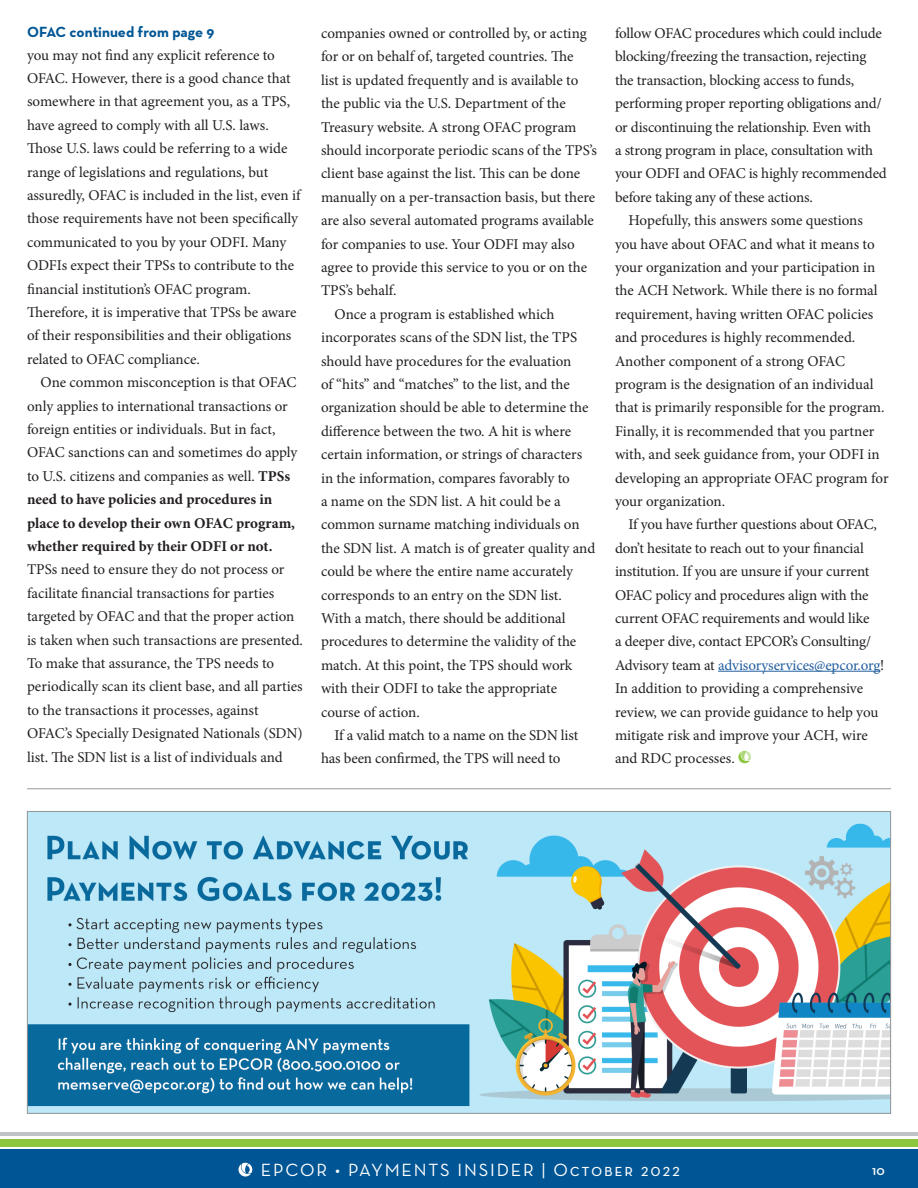
<style>
.page{position:relative;width:918px;height:1188px;background:#fff}
.page>*{position:absolute;margin:0;border:0;box-sizing:border-box;transform-origin:0 0}
.t1{font:18px "Neutraface Text";letter-spacing:.1em;color:#fff}
.t2{font:15px/23.4px "Minion Pro";letter-spacing:-.005em;color:#231f20}
.t3{font:15px "Minion Pro";letter-spacing:-.01em;color:#215e9e}
.t4{font:700 15px "Neutraface Text";color:#005695}
.t5{font:600 13.5px "Neutraface Text";color:#fff}
.s1{font-weight:700}
.s2{color:#231f20}
</style>
<div class="page">
<div style="left:0;top:1149px;width:918px;height:39px;background:#005695"></div>
<hr style="left:0;top:1133px;width:918px;height:3px;background:#bfc3c7">
<div style="left:0;top:1139px;width:918px;height:7px;background:#8dc63f"></div>
<svg style="left:238px;top:1163px;width:14px;height:14px"></svg>
<hr style="left:718px;top:671px;width:162px;height:1px;background:#215e9e">
<svg style="left:738px;top:751px;width:13px;height:12px"></svg>
<hr style="left:27px;top:788px;width:864px;height:1px;background:#949ca1">
<img style="left:29px;top:813px;width:860px;height:299px">
<p class="t4" style="left:27px;top:23px;width:189px">OFAC continued from page 9</p>
<p class="t2" style="left:27px;top:43px;width:275px">you may not find any explicit reference to OFAC. However, there is a good chance that somewhere in that agreement you, as a TPS, have agreed to comply with all U.S. laws.<br>Those U.S. laws could be referring to a wide range of legislations and regulations, but assuredly, OFAC is included in the list, even if those requirements have not been specifically communicated to you by your ODFI. Many ODFIs expect their TPSs to contribute to the financial institution’s OFAC program.<br>Therefore, it is imperative that TPSs be aware of their responsibilities and their obligations related to OFAC compliance.</p>
<p class="t2" style="left:27px;top:371px;width:272px;text-indent:14px">One common misconception is that OFAC only applies to international transactions or foreign entities or individuals. But in fact, OFAC sanctions can and sometimes do apply to U.S. citizens and companies as well. <span class="s1">TPSs need to have policies and procedures in place to develop their own OFAC program, whether required by their ODFI or not.</span></p>
<p class="t2" style="left:27px;top:558px;width:277px">TPSs need to ensure they do not process or facilitate financial transactions for parties targeted by OFAC and that the proper action is taken when such transactions are presented.<br>To make that assurance, the TPS needs to periodically scan its client base, and all parties to the transactions it processes, against OFAC’s Specially Designated Nationals (SDN) list. The SDN list is a list of individuals and</p>
<p class="t2" style="left:321px;top:21px;width:267px">companies owned or controlled by, or acting</p>
<p class="t2" style="left:321px;top:45px;width:254px">for or on behalf of, targeted countries. The</p>
<p class="t2" style="left:321px;top:68px;width:259px">list is updated frequently and is available to</p>
<p class="t2" style="left:321px;top:92px;width:246px">the public via the U.S. Department of the</p>
<p class="t2" style="left:321px;top:115px;width:257px">Treasury website. A strong OFAC program</p>
<p class="t2" style="left:321px;top:138px;width:277px">should incorporate periodic scans of the TPS’s</p>
<p class="t2" style="left:321px;top:162px;width:261px">client base against the list. This can be done</p>
<p class="t2" style="left:321px;top:185px;width:276px">manually on a per-transaction basis, but there</p>
<p class="t2" style="left:321px;top:209px;width:274px">are also several automated programs available</p>
<p class="t2" style="left:321px;top:232px;width:255px">for companies to use. Your ODFI may also</p>
<p class="t2" style="left:321px;top:255px;width:268px">agree to provide this service to you or on the</p>
<p class="t2" style="left:321px;top:279px;width:77px">TPS’s behalf.</p>
<p class="t2" style="left:334px;top:302px;width:221px">Once a program is established which</p>
<p class="t2" style="left:321px;top:326px;width:258px">incorporates scans of the SDN list, the TPS</p>
<p class="t2" style="left:321px;top:349px;width:252px">should have procedures for the evaluation</p>
<p class="t2" style="left:321px;top:372px;width:250px">of “hits” and “matches” to the list, and the</p>
<p class="t2" style="left:321px;top:396px;width:269px">organization should be able to determine the</p>
<p class="t2" style="left:321px;top:419px;width:252px">difference between the two. A hit is where</p>
<p class="t2" style="left:321px;top:443px;width:263px">certain information, or strings of characters</p>
<p class="t2" style="left:321px;top:466px;width:250px">in the information, compares favorably to</p>
<p class="t2" style="left:321px;top:489px;width:241px">a name on the SDN list. A hit could be a</p>
<p class="t2" style="left:321px;top:513px;width:260px">common surname matching individuals on</p>
<p class="t2" style="left:321px;top:536px;width:276px">the SDN list. A match is of greater quality and</p>
<p class="t2" style="left:321px;top:560px;width:254px">could be where the entire name accurately</p>
<p class="t2" style="left:321px;top:583px;width:242px">corresponds to an entry on the SDN list.</p>
<p class="t2" style="left:321px;top:606px;width:246px">With a match, there should be additional</p>
<p class="t2" style="left:321px;top:630px;width:257px">procedures to determine the validity of the</p>
<p class="t2" style="left:321px;top:653px;width:253px">match. At this point, the TPS should work</p>
<p class="t2" style="left:321px;top:677px;width:238px">with their ODFI to take the appropriate</p>
<p class="t2" style="left:321px;top:700px;width:100px">course of action.</p>
<p class="t2" style="left:334px;top:723px;width:245px">If a valid match to a name on the SDN list</p>
<p class="t2" style="left:321px;top:747px;width:241px">has been confirmed, the TPS will need to</p>
<p class="t2" style="left:615px;top:21px;width:268px">follow OFAC procedures which could include</p>
<p class="t2" style="left:615px;top:45px;width:253px">blocking/freezing the transaction, rejecting</p>
<p class="t2" style="left:615px;top:68px;width:241px">the transaction, blocking access to funds,</p>
<p class="t2" style="left:615px;top:92px;width:268px">performing proper reporting obligations and/</p>
<p class="t2" style="left:615px;top:115px;width:258px">or discontinuing the relationship. Even with</p>
<p class="t2" style="left:615px;top:138px;width:260px">a strong program in place, consultation with</p>
<p class="t2" style="left:615px;top:162px;width:273px">your ODFI and OFAC is highly recommended</p>
<p class="t2" style="left:615px;top:185px;width:199px">before taking any of these actions.</p>
<p class="t2" style="left:628px;top:209px;width:236px">Hopefully, this answers some questions</p>
<p class="t2" style="left:615px;top:232px;width:261px">you have about OFAC and what it means to</p>
<p class="t2" style="left:615px;top:255px;width:262px">your organization and your participation in</p>
<p class="t2" style="left:615px;top:279px;width:264px">the ACH Network. While there is no formal</p>
<p class="t2" style="left:615px;top:302px;width:260px">requirement, having written OFAC policies</p>
<p class="t2" style="left:615px;top:326px;width:242px">and procedures is highly recommended.</p>
<p class="t2" style="left:615px;top:349px;width:232px">Another component of a strong OFAC</p>
<p class="t2" style="left:615px;top:372px;width:260px">program is the designation of an individual</p>
<p class="t2" style="left:615px;top:396px;width:271px">that is primarily responsible for the program.</p>
<p class="t2" style="left:615px;top:419px;width:261px">Finally, it is recommended that you partner</p>
<p class="t2" style="left:615px;top:443px;width:266px">with, and seek guidance from, your ODFI in</p>
<p class="t2" style="left:615px;top:466px;width:275px">developing an appropriate OFAC program for</p>
<p class="t2" style="left:615px;top:489px;width:112px">your organization.</p>
<p class="t2" style="left:628px;top:513px;width:250px">If you have further questions about OFAC,</p>
<p class="t2" style="left:615px;top:536px;width:250px">don’t hesitate to reach out to your financial</p>
<p class="t2" style="left:615px;top:560px;width:256px">institution. If you are unsure if your current</p>
<p class="t2" style="left:615px;top:583px;width:255px">OFAC policy and procedures align with the</p>
<p class="t2" style="left:615px;top:606px;width:256px">current OFAC requirements and would like</p>
<p class="t2" style="left:615px;top:630px;width:258px">a deeper dive, contact EPCOR’s Consulting/</p>
<p class="t3" style="left:615px;top:655px;width:271px"><span class="s2">Advisory team at</span> advisoryservices@epcor.org<span class="s2">!</span></p>
<p class="t2" style="left:615px;top:677px;width:250px">In addition to providing a comprehensive</p>
<p class="t2" style="left:615px;top:700px;width:265px">review, we can provide guidance to help you</p>
<p class="t2" style="left:615px;top:723px;width:254px">mitigate risk and improve your ACH, wire</p>
<p class="t2" style="left:615px;top:747px;width:121px">and RDC processes.</p>
<p class="t1" style="left:261px;top:1158px;width:421px">EPCOR • PAYMENTS INSIDER | October 2022</p>
<p class="t5" style="left:872px;top:1161px;width:14px">10</p>
</div>
